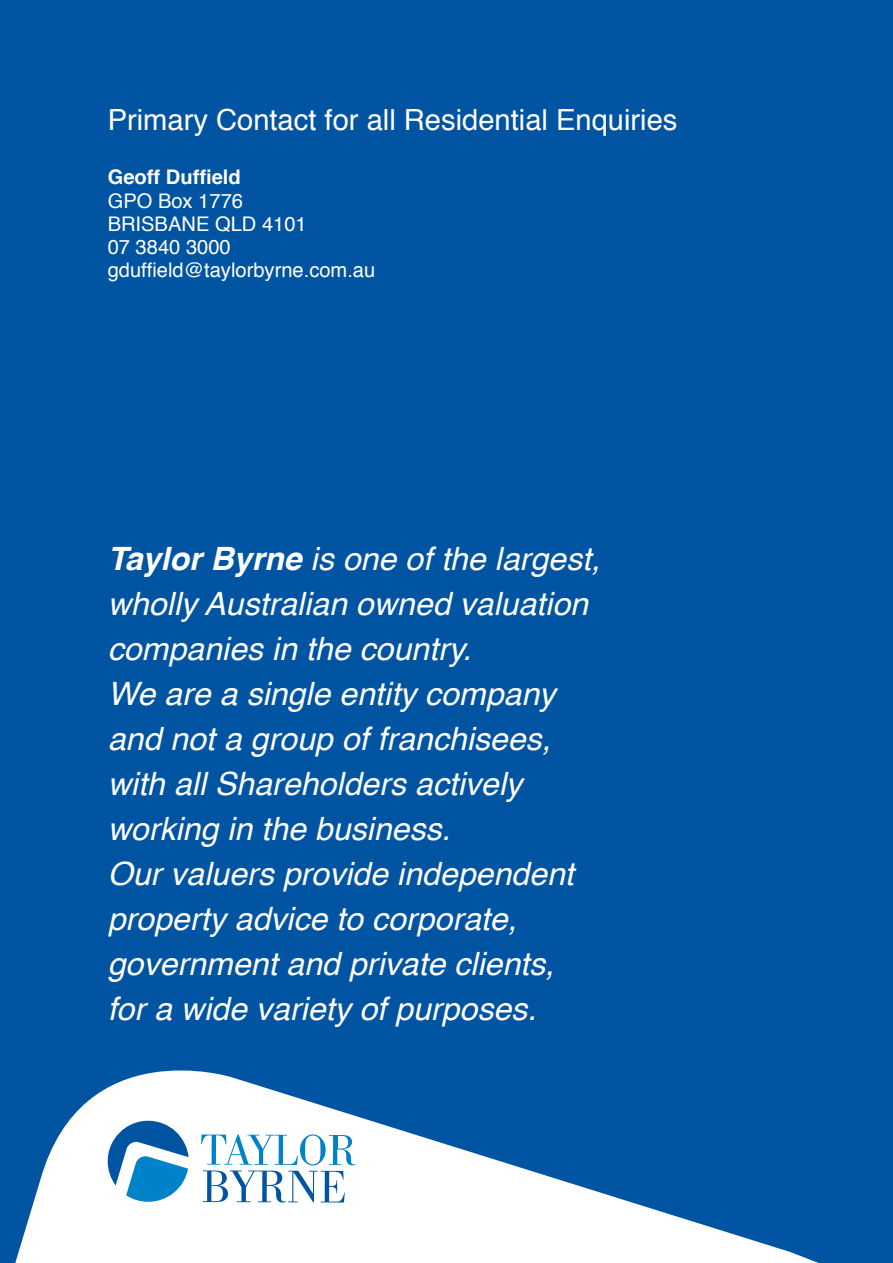
<style>
.page{position:relative;width:893px;height:1263px;background:#0054a1}
.page>*{position:absolute;margin:0;border:0;box-sizing:border-box;transform-origin:0 0}
.t1{font:italic 32.1px/45px "Helvetica";color:#fff}
.t2{font:29.1px "Helvetica";color:#fff}
.t3{font:20.1px/23.2px "Helvetica";color:#fff}
.t4{font:700 20.1px "Helvetica";color:#fff}
.s1{font-weight:700}
</style>
<div class="page">
<svg style="left:15px;top:1070px;width:804px;height:193px;fill:#fff"></svg>
<svg style="left:201px;top:1134px;width:154px;height:68px;background:#c2dbed"></svg>
<svg style="left:108px;top:1121px;width:81px;height:81px"></svg>
<p class="t2" style="left:108px;top:97px;width:571px">Primary Contact for all Residential Enquiries</p>
<p class="t4" style="left:108px;top:161px;width:135px">Geoff Duffield</p>
<p class="t3" style="left:108px;top:190px;width:269px">GPO Box 1776<br>BRISBANE QLD 4101<br>07 3840 3000 gduffield@taylorbyrne.com.au</p>
<p class="t1" style="left:108px;top:537px;width:494px"><span class="s1">Taylor Byrne</span> is one of the largest, wholly Australian owned valuation companies in the country.<br>We are a single entity company and not a group of franchisees, with all Shareholders actively working in the business.<br>Our valuers provide independent property advice to corporate, government and private clients,<br>for a wide variety of purposes.</p>
</div>
